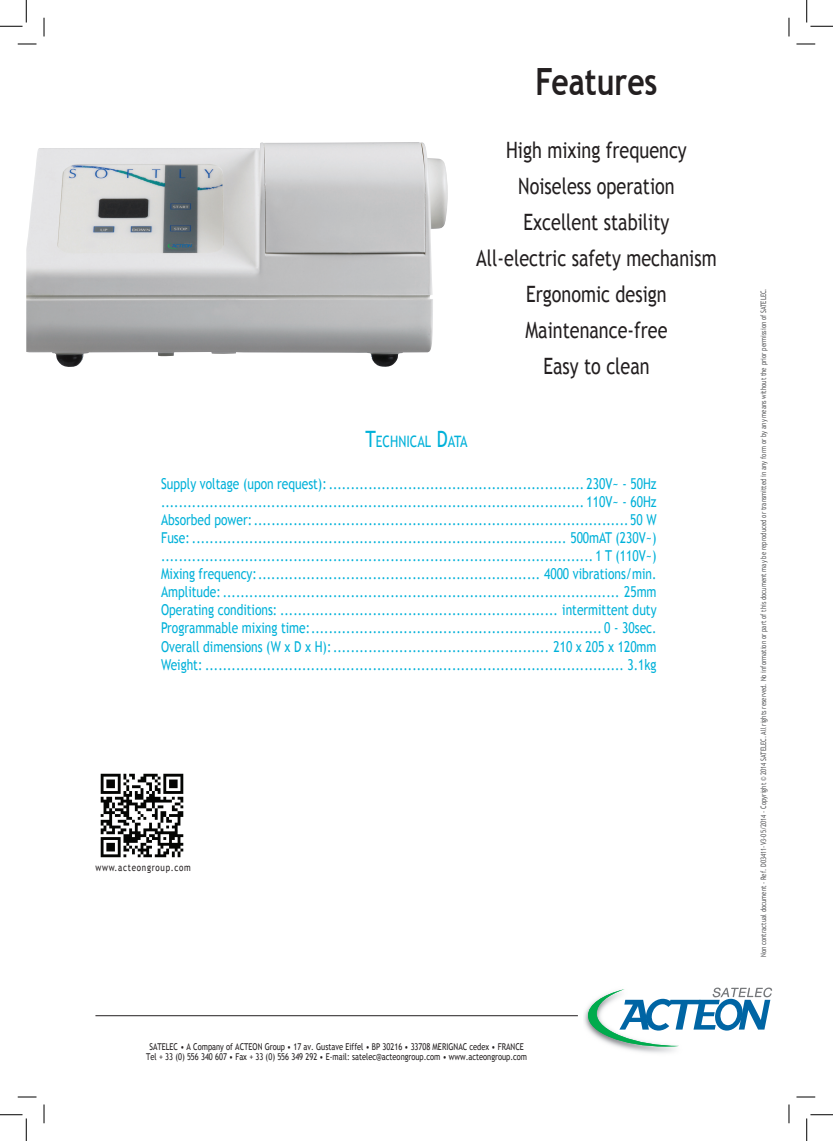
<style>
.page{position:relative;width:833px;height:1141px;background:#fff}
.page>*{position:absolute;margin:0;border:0;box-sizing:border-box;transform-origin:0 0}
.t1{font:700 37.5px "Trebuchet MS";color:#231f20;scale:.8 1}
.t2{font:22.5px/36px "Trebuchet MS";color:#231f20;text-align:center;scale:.8 1}
.t3{font:15.75px "Trebuchet MS";color:#00b1d9;scale:.8 1}
.t4{font:15px/18px "Trebuchet MS";color:#00b1d9;text-align:justify;scale:.8 1}
.t5{font:10px "Trebuchet MS";letter-spacing:.09em;color:#231f20;scale:.8 1}
.t6{font:9.38px/10px "Trebuchet MS";color:#231f20;text-align:center;scale:.8 1}
.t7{font:7.5px "Trebuchet MS";color:#57585a;scale:.8 1}
.s1{font-size:22.5px}
</style>
<div class="page">
<img style="left:26px;top:142px;width:421px;height:225px">
<img style="left:584px;top:1009px;width:94px;height:44px">
<svg style="left:587px;top:987px;width:184px;height:59px"></svg>
<hr style="left:95px;top:1015px;width:482px;height:1px;background:#231f20">
<img style="left:100px;top:773px;width:84px;height:85px">
<svg style="left:18px;top:43px;width:18px;height:2px"></svg>
<svg style="left:796px;top:43px;width:18px;height:2px"></svg>
<svg style="left:18px;top:1096px;width:18px;height:1px"></svg>
<svg style="left:796px;top:1096px;width:18px;height:1px"></svg>
<svg style="left:43px;top:18px;width:2px;height:18px"></svg>
<svg style="left:43px;top:1104px;width:2px;height:19px"></svg>
<svg style="left:788px;top:18px;width:1px;height:18px"></svg>
<svg style="left:788px;top:1104px;width:1px;height:19px"></svg>
<svg style="left:0;top:0;width:27px;height:27px"></svg>
<svg style="left:0;top:1114px;width:27px;height:26px"></svg>
<svg style="left:806px;top:0;width:26px;height:27px"></svg>
<svg style="left:806px;top:1114px;width:26px;height:26px"></svg>
<h1 class="t1" style="left:535px;top:58px;width:154px">Features</h1>
<h2 class="t2" style="left:476px;top:132px;width:302px">High mixing frequency<br>Noiseless operation<br>Excellent stability<br>All-electric safety mechanism<br>Ergonomic design<br>Maintenance-free<br>Easy to clean</h2>
<p class="t3" style="left:365px;top:432px;width:129px"><span class="s1">T</span>ECHNICAL <span class="s1">D</span>ATA</p>
<p class="t4" style="left:161px;top:475px;width:620px">Supply voltage (upon request): .......................................................... 230V~ - 50Hz ................................................................................................ 110V~ - 60Hz Absorbed power:..................................................................................... 50 W Fuse: ..................................................................................... 500mAT (230V~) .................................................................................................. 1 T (110V~)<br>Mixing frequency:................................................................ 4000 vibrations/min.<br>Amplitude: .......................................................................................... 25mm Operating conditions: ............................................................... intermittent duty Programmable mixing time:.................................................................. 0 - 30sec.<br>Overall dimensions (W x D x H):................................................. 210 x 205 x 120mm Weight: ............................................................................................... 3.1kg</p>
<p class="t5" style="left:95px;top:861px;width:121px">www.acteongroup.com</p>
<p class="t6" style="left:146px;top:1041px;width:477px">SATELEC • A Company of ACTEON Group • 17 av. Gustave Eiffel • BP 30216 • 33708 MERIGNAC cedex • FRANCE<br>Tel + 33 (0) 556 340 607 • Fax + 33 (0) 556 349 292 • E-mail: satelec@acteongroup.com • www.acteongroup.com</p>
<p class="t7" style="left:758px;top:957px;width:837px;rotate:-90deg">Non contractual document - Ref. D03411-V3-05/2014 - Copyright © 2014 SATELEC. All rights reserved. No information or part of this document may be reproduced or transmitted in any form or by any means without the prior permission of SATELEC.</p>
</div>
